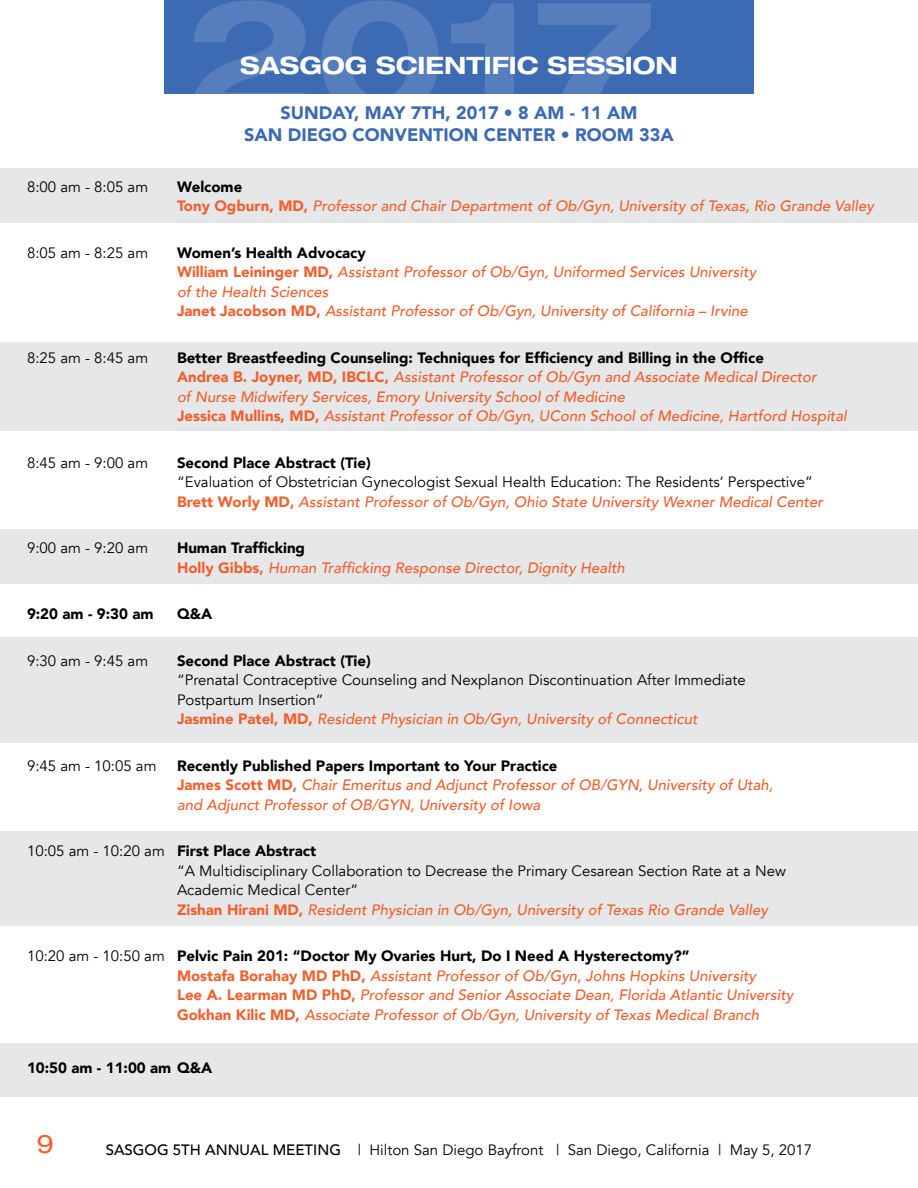
<style>
.page{position:relative;width:918px;height:1188px;background:#fff}
.page>*{position:absolute;margin:0;border:0;box-sizing:border-box;transform-origin:0 0}
.t1{font:700 expanded 160.2px "Helvetica Neue LT Std";color:#fff}
.t2{font:expanded 25.5px "Helvetica Neue LT Std";color:#f15f2e}
.t3{font:700 expanded 24px "Helvetica Neue LT Std";color:#fff}
.t4{font:900 18px "Avenir";color:#3c6ab3}
.t5{font:italic 500 15px/19.5px "Avenir";color:#f15f2e}
.t6{font:15px/19.5px "Avenir";color:#000}
.t7{font:900 15px "Avenir";color:#000}
.s1{font-weight:900;font-style:normal;color:#000}
.s2{font-weight:900;font-style:normal}
.s3{font-weight:900;color:#f15f2e}
.s4{font-weight:500;font-style:italic;color:#f15f2e}
.s5{font-weight:900}
.s6{font-weight:400;font-style:normal;color:#000}
.s7{font-weight:500}
</style>
<div class="page">
<div style="left:0;top:1043px;width:918px;height:54px;background:#e6e7e8"></div>
<div style="left:164px;top:0;width:590px;height:94px;background:#3c6ab3"></div>
<div style="left:0;top:168px;width:918px;height:55px;background:#e6e7e8"></div>
<div style="left:0;top:342px;width:918px;height:89px;background:#e6e7e8"></div>
<div style="left:0;top:831px;width:918px;height:95px;background:#e6e7e8"></div>
<div style="left:0;top:638px;width:918px;height:105px;background:#e6e7e8"></div>
<div style="left:0;top:529px;width:918px;height:54px;background:#e6e7e8"></div>
<h1 class="t1" style="left:184px;top:-43px;width:473px">2017</h1>
<h3 class="t3" style="left:240px;top:51px;width:193px">SASGOG SCIENTI</h3>
<h3 class="t3" style="left:492px;top:51px;width:76px">FIC SESSION</h3>
<p class="t4" style="left:280px;top:97px;width:52px">Sunday</p>
<p class="t4" style="left:354px;top:97px;width:269px">, May 7th, 2017 • 8 am - 11 am</p>
<p class="t4" style="left:244px;top:119px;width:77px">San Diego</p>
<p class="t4" style="left:353px;top:119px;width:182px">Conve ntion Center</p>
<p class="t4" style="left:561px;top:119px;width:43px">• Room</p>
<p class="t4" style="left:639px;top:119px;width:36px">33A</p>
<p class="t6" style="left:27px;top:177px;width:123px">8:00 am - 8:05 am</p>
<p class="t5" style="left:177px;top:177px;width:699px"><span class="s1">Welcome<br></span><span class="s2">Tony Ogburn, MD,</span> Professor and Chair Department of Ob/Gyn, University of Texas, Rio Grande Valley</p>
<p class="t6" style="left:27px;top:243px;width:123px">8:05 am - 8:25 am</p>
<p class="t5" style="left:177px;top:243px;width:581px"><span class="s1">Women’s Health Advocacy<br></span><span class="s2">William Leininger MD,</span> Assistant Professor of Ob/Gyn, Uniformed Services University of the Health Sciences<br><span class="s2">Janet Jacobson MD,</span> Assistant Professor of Ob/Gyn, University of California – Irvine</p>
<p class="t6" style="left:27px;top:348px;width:123px">8:25 am - 8:45 am</p>
<p class="t5" style="left:177px;top:348px;width:671px"><span class="s1">Better Breastfeeding Counseling: Techniques for Efficiency and Billing in the Office<br></span><span class="s2">Andrea B. Joyner, MD, IBCLC,</span> Assistant Professor of Ob/Gyn and Associate Medical Director<br>of Nurse Midwifery Services, Emory University School of Medicine<br><span class="s2">Jessica Mullins, MD,</span> Assistant Professor of Ob/Gyn, UConn School of Medicine, Hartford Hospital</p>
<p class="t6" style="left:27px;top:453px;width:123px">8:45 am - 9:00 am</p>
<p class="t7" style="left:177px;top:450px;width:195px">Second Place Abstract (Tie)</p>
<p class="t6" style="left:177px;top:473px;width:647px">“Evaluation of Obstetrician Gynecologist Sexual Health Education: The Residents’ Perspective”<br><span class="s3">Brett Worly MD,</span> <span class="s4">Assistant Professor of Ob/Gyn, Ohio State University Wexner Medical Center</span></p>
<p class="t6" style="left:27px;top:539px;width:123px">9:00 am - 9:20 am</p>
<p class="t5" style="left:177px;top:539px;width:449px"><span class="s1">Human Trafficking<br></span><span class="s2">Holly Gibbs,</span> Human Trafficking Response Director, Dignity Health</p>
<p class="t7" style="left:27px;top:601px;width:128px">9:20 am - 9:30 am</p>
<p class="t7" style="left:177px;top:601px;width:37px">Q&amp;A</p>
<p class="t6" style="left:27px;top:651px;width:123px">9:30 am - 9:45 am</p>
<p class="t7" style="left:177px;top:648px;width:195px">Second Place Abstract (Tie)</p>
<p class="t6" style="left:177px;top:671px;width:570px">“Prenatal Contraceptive Counseling and Nexplanon Discontinuation After Immediate<br>Postpartum Insertion”<br><span class="s3">Jasmine Patel, MD,</span> <span class="s4">Resident Physician in Ob/Gyn, University of Connecticut</span></p>
<p class="t6" style="left:27px;top:756px;width:131px">9:45 am - 10:05 am</p>
<p class="t5" style="left:177px;top:756px;width:598px"><span class="s1">Recently Published Papers Important to Your Practice<br></span><span class="s2">James Scott MD,</span> Chair Emeritus and Adjunct Professor of OB/GYN, University of Utah, and Adjunct Professor of OB/GYN, University of Iowa</p>
<p class="t6" style="left:177px;top:842px;width:610px;text-indent:-150px">10:05 am - 10:20 am <span class="s5">First Place Abstract<br></span>“A Multidisciplinary Collaboration to Decrease the Primary Cesarean Section Rate at a New Academic Medical Center”<br><span class="s3">Zishan Hirani MD,</span> <span class="s4">Resident Physician in Ob/Gyn, University of Texas Rio Grande Valley</span></p>
<p class="t5" style="left:177px;top:947px;width:618px;text-indent:-150px"><span class="s6">10:20 am - 10:50 am</span> <span class="s1">Pelvic Pain 201: “Doctor My Ovaries Hurt, Do I Need A Hysterectomy?”<br></span><span class="s2">Mostafa Borahay MD PhD,</span> Assistant Professor of Ob/Gyn, Johns Hopkins University<br><span class="s2">Lee A. Learman MD PhD,</span> Professor and Senior Associate Dean, Florida Atlantic University <span class="s2">Gokhan Kilic MD,</span> Associate Professor of Ob/Gyn, University of Texas Medical Branch</p>
<p class="t7" style="left:27px;top:1055px;width:187px">10:50 am - 11:00 am Q&amp;A</p>
<h2 class="t2" style="left:37px;top:1128px;width:19px">9</h2>
<p class="t6" style="left:106px;top:1140px;width:708px"><span class="s7">SASGOG 5TH ANNUAL MEETING</span> | Hilton San Diego Bayfront | San Diego, California | May 5, 2017</p>
</div>
